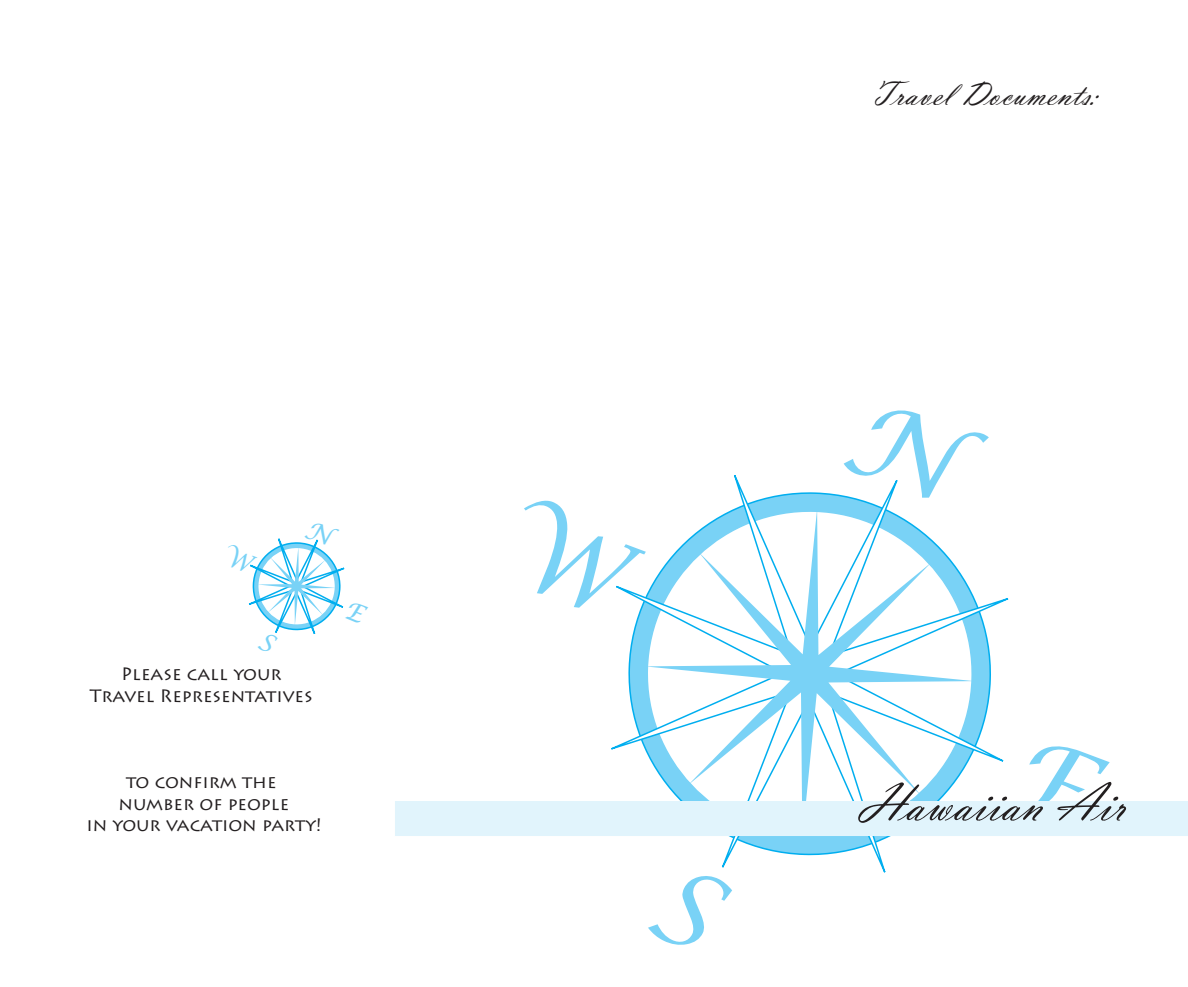
<style>
.page{position:relative;width:1188px;height:987px;background:#fff}
.page>*{position:absolute;margin:0;border:0;box-sizing:border-box;transform-origin:0 0}
.t1{font:54px "Vladimir Script";color:#231f20}
.t2{font:36px "Vladimir Script";color:#231f20}
.t3{font:18px/21.6px "Lithos Pro";color:#231f20;text-align:center}
</style>
<div class="page">
<svg style="left:610px;top:475px;width:400px;height:396px"></svg>
<svg style="left:645px;top:508px;width:329px;height:330px"></svg>
<div style="left:395px;top:800px;width:793px;height:35px;background:#e1f4fc"></div>
<svg style="left:841px;top:475px;width:149px;height:36px"></svg>
<svg style="left:646px;top:859px;width:89px;height:12px"></svg>
<svg style="left:610px;top:492px;width:41px;height:131px"></svg>
<svg style="left:1013px;top:800px;width:97px;height:1px"></svg>
<svg style="left:248px;top:538px;width:97px;height:96px"></svg>
<p class="t3" style="left:90px;top:663px;width:224px">Please call your<br>Travel Representatives</p>
<p class="t3" style="left:86px;top:771px;width:237px">to confirm the<br>number of people<br>in your vacation party!</p>
<h2 class="t2" style="left:871px;top:72px;width:228px">Travel Documents:</h2>
<h1 class="t1" style="left:860px;top:771px;width:267px">Hawaiian Air</h1>
</div>
